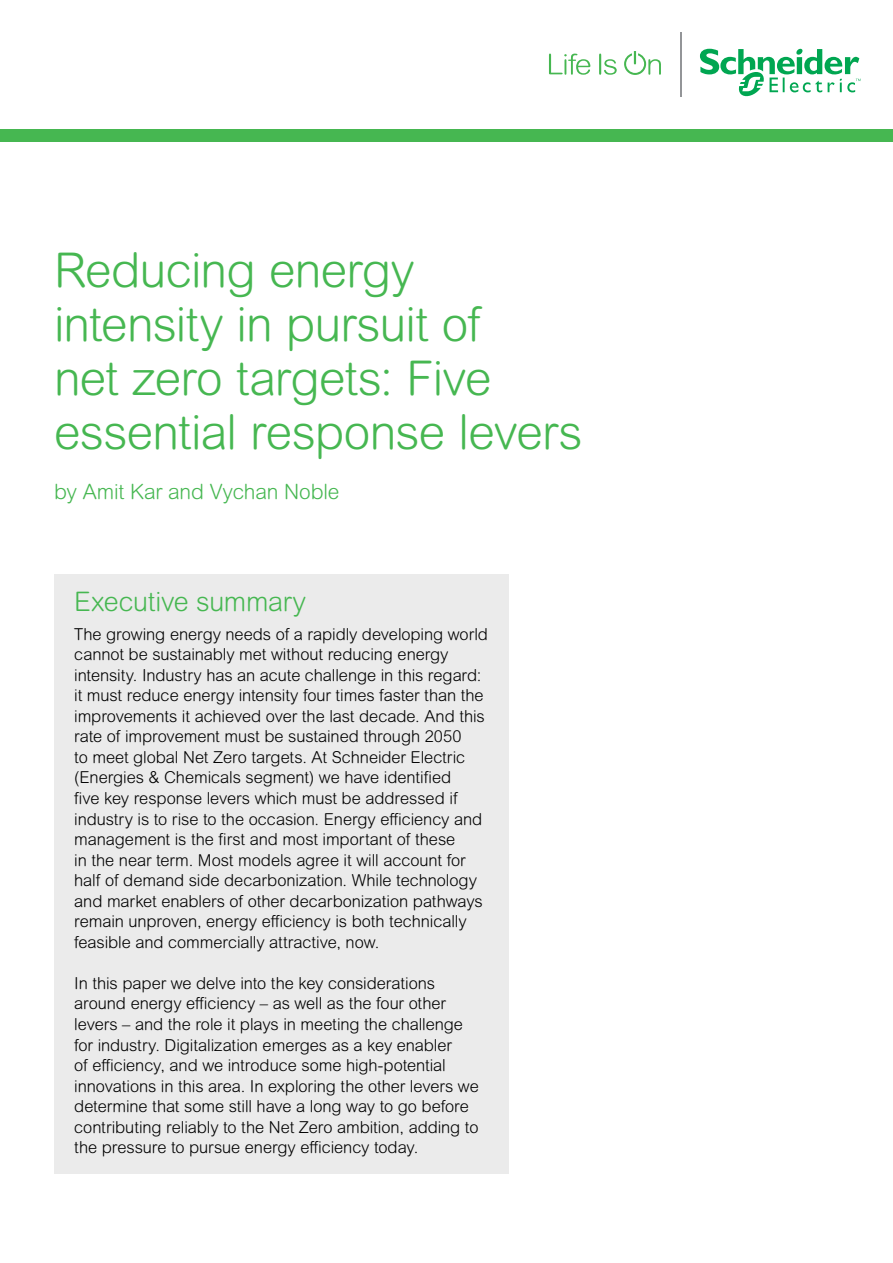
<style>
.page{position:relative;width:893px;height:1263px;background:#fff}
.page>*{position:absolute;margin:0;border:0;box-sizing:border-box;transform-origin:0 0}
.t1{font:300 48px/54px "Arial Rounded MT Pro";letter-spacing:-.015em;color:#46b751}
.t2{font:300 27px "Arial Rounded MT Pro";letter-spacing:-.015em;color:#46b751}
.t3{font:300 21px "Arial Rounded MT Pro";letter-spacing:-.01em;color:#46b751}
.t4{font:300 16.5px/20.5px "Arial Rounded MT Pro";letter-spacing:-.005em;color:#000}
</style>
<div class="page">
<div style="left:0;top:129px;width:893px;height:13px;background:#46b751"></div>
<svg style="left:549px;top:54px;width:41px;height:21px"></svg>
<svg style="left:599px;top:54px;width:18px;height:21px"></svg>
<svg style="left:624px;top:51px;width:37px;height:24px"></svg>
<hr style="left:680px;top:32px;width:1px;height:65px;background:#939598">
<svg style="left:700px;top:48px;width:161px;height:49px"></svg>
<div style="left:54px;top:574px;width:455px;height:600px;background:#ebebeb"></div>
<h1 class="t1" style="left:54px;top:245px;width:530px">Reducing energy intensity in pursuit of<br>net zero targets: Five essential response levers</h1>
<p class="t3" style="left:54px;top:479px;width:287px">by Amit Kar and Vychan Noble</p>
<h2 class="t2" style="left:74px;top:585px;width:233px">Executive summary</h2>
<p class="t4" style="left:74px;top:624px;width:415px">The growing energy needs of a rapidly developing world cannot be sustainably met without reducing energy intensity. Industry has an acute challenge in this regard: it must reduce energy intensity four times faster than the improvements it achieved over the last decade. And this rate of improvement must be sustained through 2050<br>to meet global Net Zero targets. At Schneider Electric (Energies &amp; Chemicals segment) we have identified<br>five key response levers which must be addressed if industry is to rise to the occasion. Energy efficiency and management is the first and most important of these<br>in the near term. Most models agree it will account for half of demand side decarbonization. While technology and market enablers of other decarbonization pathways remain unproven, energy efficiency is both technically feasible and commercially attractive, now.</p>
<p class="t4" style="left:74px;top:973px;width:406px">In this paper we delve into the key considerations around energy efficiency – as well as the four other levers – and the role it plays in meeting the challenge for industry. Digitalization emerges as a key enabler<br>of efficiency, and we introduce some high-potential innovations in this area. In exploring the other levers we determine that some still have a long way to go before contributing reliably to the Net Zero ambition, adding to the pressure to pursue energy efficiency today.</p>
</div>
